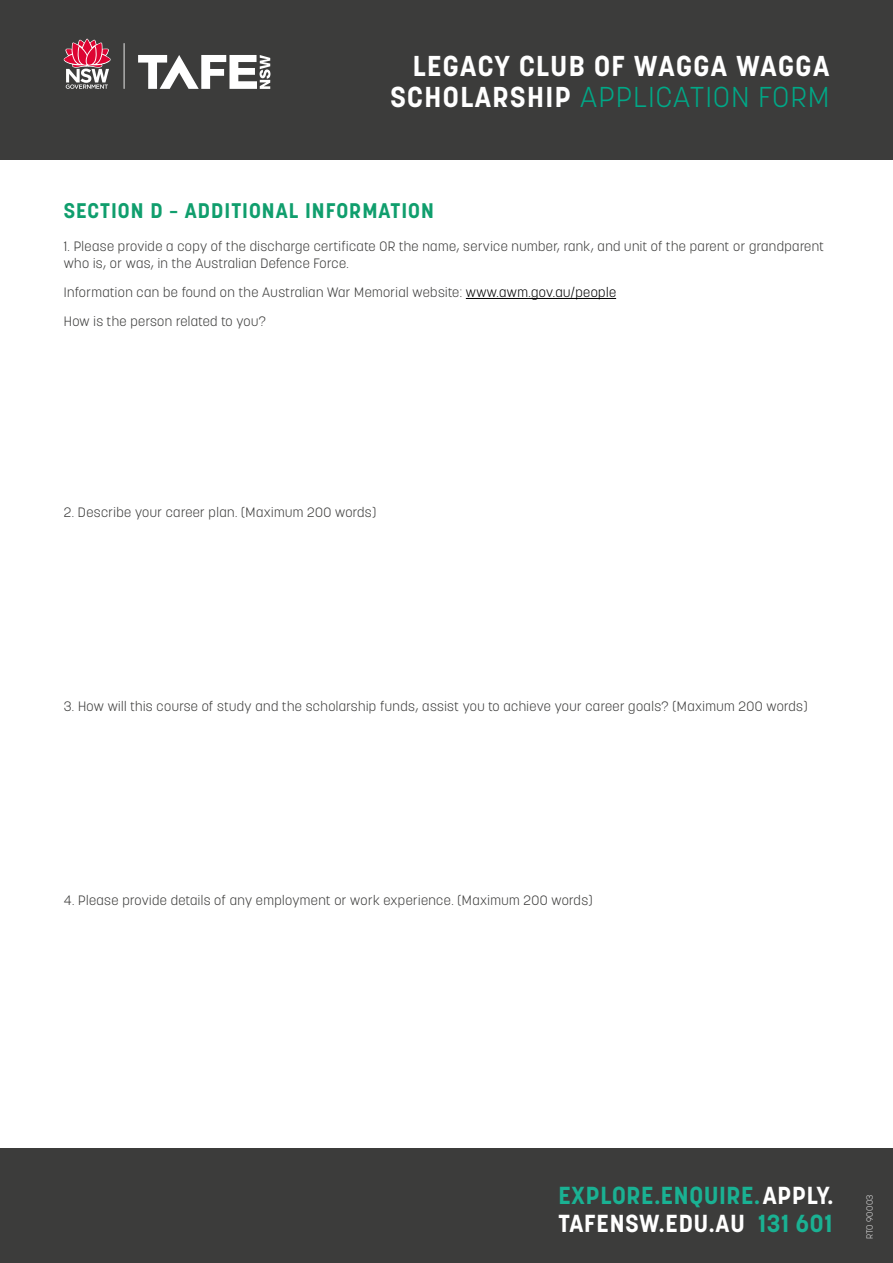
<style>
.page{position:relative;width:893px;height:1263px;background:#fff}
.page>*{position:absolute;margin:0;border:0;box-sizing:border-box;transform-origin:0 0}
.t1{font:700 28.5px/31.5px "Korolev";letter-spacing:.05em;color:#fff;text-align:right}
.t2{font:700 24.45px/27.5px "Korolev";letter-spacing:.03em;color:#1ab193}
.t3{font:700 21px "Korolev";letter-spacing:.05em;color:#109e6d}
.body_3{font:300 13.5px/16.5px "Korolev";letter-spacing:.03em;color:#3c3c3b}
.t4{font:300 9px "Korolev";letter-spacing:.03em;color:#dadada}
.s1{font-weight:300;color:#00a887}
.s2{color:#000}
.s3{color:#fff}
</style>
<div class="page">
<div style="left:0;top:0;width:893px;height:159px;background:#3c3c3b"></div>
<svg style="left:64px;top:39px;width:47px;height:50px"></svg>
<svg style="left:138px;top:55px;width:132px;height:34px"></svg>
<hr style="left:124px;top:43px;width:1px;height:46px;background:#fff">
<div style="left:0;top:1148px;width:893px;height:115px;background:#3c3c3b"></div>
<hr style="left:466px;top:298px;width:150px;height:1px;background:#000">
<h1 class="t1" style="left:390px;top:50px;width:440px">LEGACY CLUB OF WAGGA WAGGA<br>SCHOLARSHIP <span class="s1">APPLICATION FORM</span></h1>
<p class="t3" style="left:64px;top:197px;width:372px">SECTION D – ADDITIONAL INFORMATION</p>
<p class="body_3" style="left:64px;top:238px;width:762px">1. Please provide a copy of the discharge certificate OR the name, service number, rank, and unit of the parent or grandparent who is, or was, in the Australian Defence Force.</p>
<p class="body_3" style="left:64px;top:284px;width:554px">Information can be found on the Australian War Memorial website: <span class="s2">www.awm.gov.au/people</span></p>
<p class="body_3" style="left:64px;top:313px;width:204px">How is the person related to you?</p>
<p class="body_3" style="left:64px;top:504px;width:314px">2. Describe your career plan. (Maximum 200 words)</p>
<p class="body_3" style="left:64px;top:698px;width:745px">3. How will this course of study and the scholarship funds, assist you to achieve your career goals? (Maximum 200 words)</p>
<p class="body_3" style="left:64px;top:892px;width:530px">4. Please provide details of any employment or work experience. (Maximum 200 words)</p>
<h2 class="t2" style="left:559px;top:1182px;width:276px">EXPLORE.ENQUIRE.<span class="s3">APPLY.<br>TAFENSW.EDU.AU</span> 131 601</h2>
<p class="t4" style="left:864px;top:1239px;width:46px;rotate:-90deg">RTO 90003</p>
</div>
